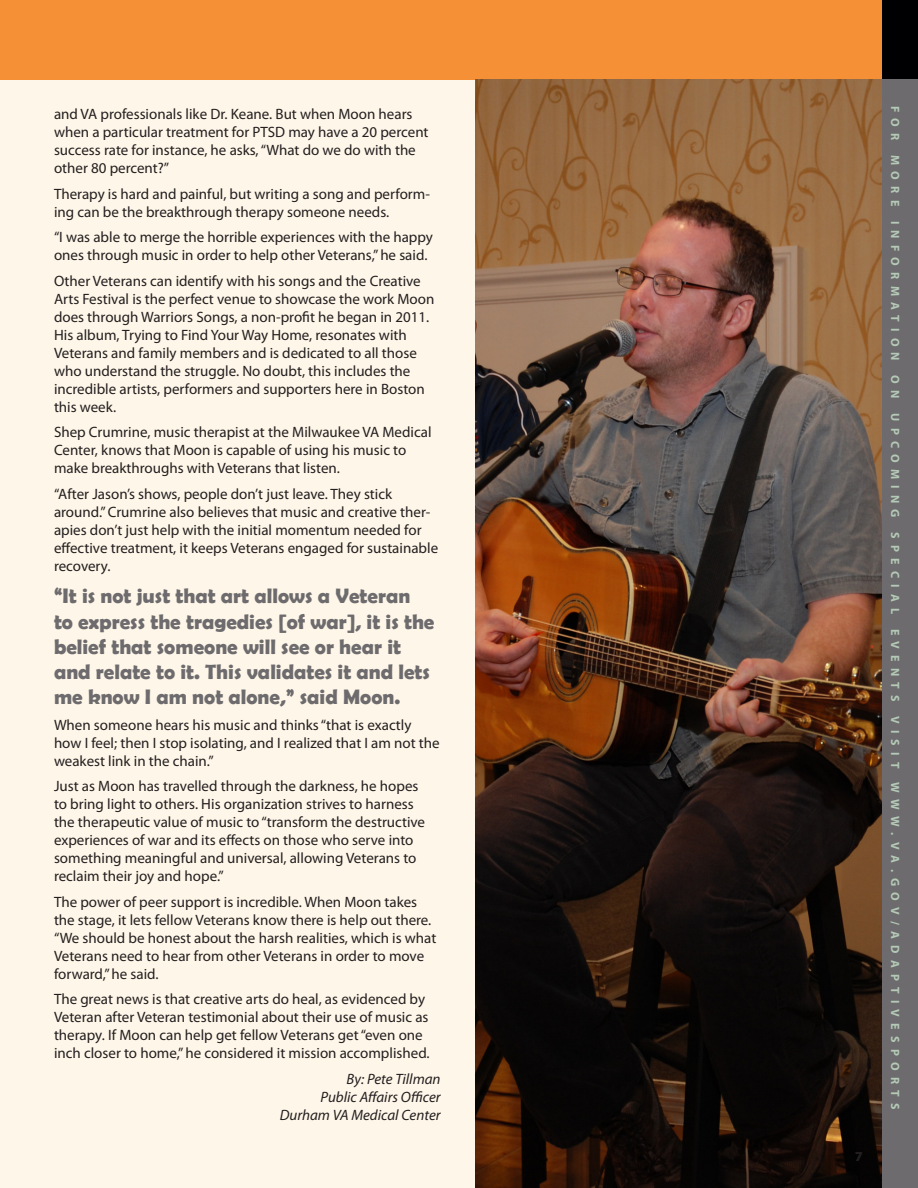
<style>
.page{position:relative;width:918px;height:1188px;background:#fff}
.page>*{position:absolute;margin:0;border:0;box-sizing:border-box;transform-origin:0 0}
.gray_quote{font:700 21px/25.2px "Berlin Sans FB Demi";color:#6d6b6d}
.Body{font:15px/18px "Myriad Pro";color:#231f20}
.Body-2{font:italic 15px/18px "Myriad Pro";color:#231f20;text-align:right}
.t1{font:700 13.5px "Myriad Pro";color:#231f20}
.t2{font:700 12px "Myriad Pro";letter-spacing:.52em;color:#b4cab7}
</style>
<div class="page">
<div style="left:0;top:80px;width:858px;height:1108px;background:#fef6e8"></div>
<div style="left:0;top:0;width:882px;height:80px;background:#f69037"></div>
<img style="left:475px;top:80px;width:406px;height:1108px">
<div style="left:882px;top:80px;width:36px;height:1108px;background:#6d6b6d"></div>
<div style="left:882px;top:0;width:36px;height:80px;background:#000002"></div>
<p class="Body" style="left:54px;top:105px;width:376px">and VA professionals like Dr. Keane. But when Moon hears when a particular treatment for PTSD may have a 20 percent success rate for instance, he asks, “What do we do with the other 80 percent?”</p>
<p class="Body" style="left:54px;top:184px;width:378px">Therapy is hard and painful, but writing a song and perform&shy;ing can be the breakthrough therapy someone needs.</p>
<p class="Body" style="left:54px;top:228px;width:380px">“I was able to merge the horrible experiences with the happy ones through music in order to help other Veterans,” he said.</p>
<p class="Body" style="left:54px;top:271px;width:382px">Other Veterans can identify with his songs and the Creative Arts Festival is the perfect venue to showcase the work Moon does through Warriors Songs, a non-profit he began in 2011.<br>His album, Trying to Find Your Way Home, resonates with Veterans and family members and is dedicated to all those who understand the struggle. No doubt, this includes the incredible artists, performers and supporters here in Boston this week.</p>
<p class="Body" style="left:54px;top:423px;width:379px">Shep Crumrine, music therapist at the Milwaukee VA Medical<br>Center, knows that Moon is capable of using his music to make breakthroughs with Veterans that listen.</p>
<p class="Body" style="left:54px;top:484px;width:386px">“After Jason’s shows, people don’t just leave. They stick around.” Crumrine also believes that music and creative ther&shy;apies don’t just help with the initial momentum needed for effective treatment, it keeps Veterans engaged for sustainable recovery.</p>
<p class="gray_quote" style="left:54px;top:583px;width:382px">“It is not just that art allows a Veteran to express the tragedies [of war], it is the belief that someone will see or hear it and relate to it. This validates it and lets me know I am not alone,” said Moon.</p>
<p class="Body" style="left:54px;top:715px;width:387px">When someone hears his music and thinks “that is exactly how I feel; then I stop isolating, and I realized that I am not the weakest link in the chain.”</p>
<p class="Body" style="left:54px;top:777px;width:373px">Just as Moon has travelled through the darkness, he hopes to bring light to others. His organization strives to harness the therapeutic value of music to “transform the destructive experiences of war and its effects on those who serve into something meaningful and universal, allowing Veterans to reclaim their joy and hope.”</p>
<p class="Body" style="left:54px;top:892px;width:384px">The power of peer support is incredible. When Moon takes the stage, it lets fellow Veterans know there is help out there. “We should be honest about the harsh realities, which is what Veterans need to hear from other Veterans in order to move forward,” he said.</p>
<p class="Body" style="left:54px;top:990px;width:377px">The great news is that creative arts do heal, as evidenced by Veteran after Veteran testimonial about their use of music as therapy. If Moon can help get fellow Veterans get “even one inch closer to home,” he considered it mission accomplished.</p>
<p class="Body-2" style="left:280px;top:1069px;width:162px">By: Pete Tillman<br>Public Affairs Officer<br>Durham VA Medical Center</p>
<p class="t1" style="left:855px;top:1148px;width:9px">7</p>
<p class="t2" style="left:903px;top:106px;width:1005px;rotate:90deg">FOR MORE INFORMATION ON UPCOMING SPECIAL EVENTS VISIT WWW.VA.GOV/ADAPTIVESPORTS</p>
</div>
